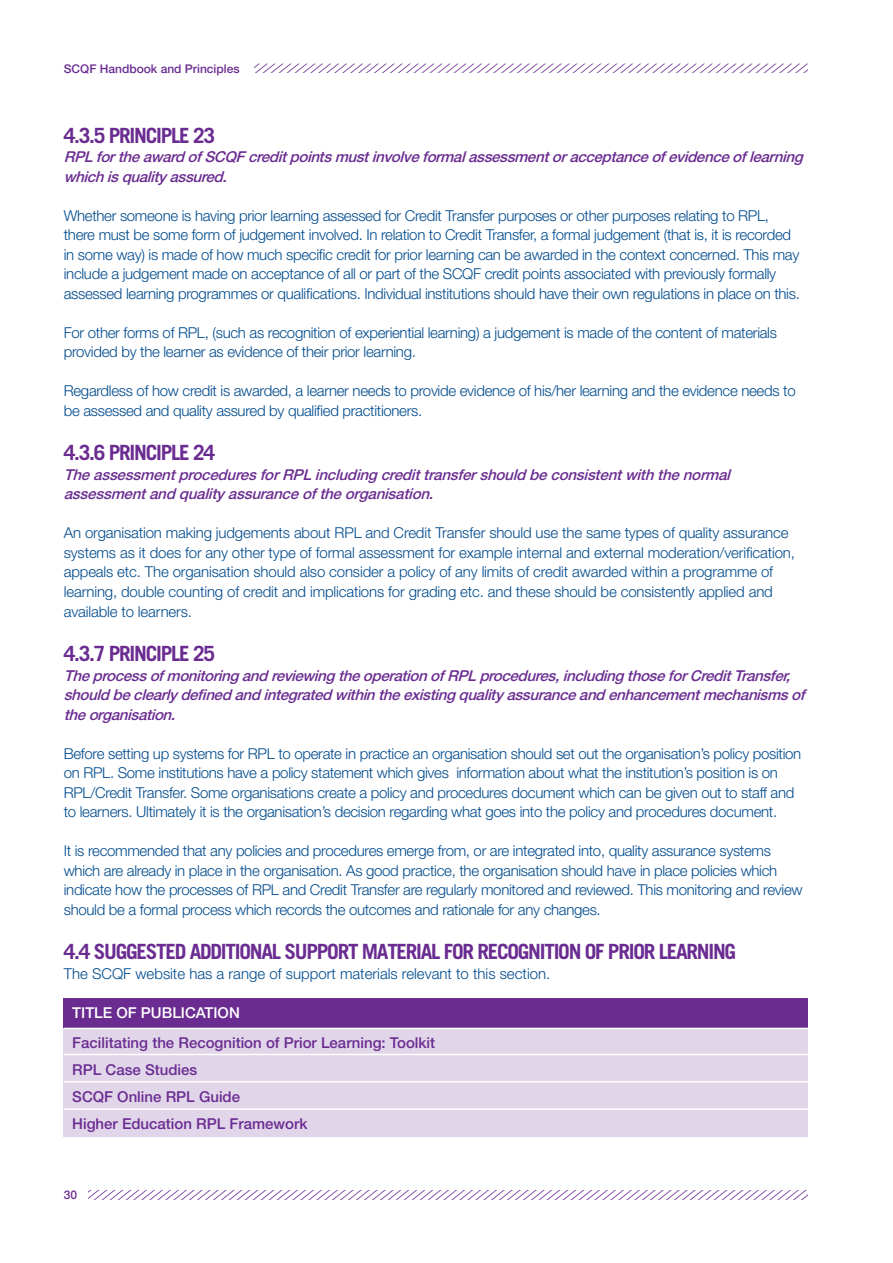
<style>
.page{position:relative;width:893px;height:1263px;background:#fff}
.page>*{position:absolute;margin:0;border:0;box-sizing:border-box;transform-origin:0 0}
.t1{font:italic 300 23.85px "Helvetica Neue LT Std";color:#6a2c91}
.t2{font:700 21px "Trade Gothic LT Std";letter-spacing:-.06em;color:#6a2c91}
.t3{font:300 15px/19.5px "Helvetica Neue LT Std";letter-spacing:-.02em;color:#004b8d}
.t4{font:italic 500 15px/19.5px "Helvetica Neue LT Std";letter-spacing:-.02em;color:#6a2c91}
.t5{font:500 15px/27px "Helvetica Neue LT Std";color:#6a2c91}
.t6{font:300 15px "Helvetica Neue LT Std";color:#004b8d}
.t7{font:500 15px "Helvetica Neue LT Std";color:#fff}
.t8{font:500 12px "Helvetica Neue LT Std";color:#6a2c91}
</style>
<div class="page">
<div style="left:64px;top:998px;width:744px;height:30px;background:#6a2c91"></div>
<div style="left:64px;top:1028px;width:744px;height:109px;background:#e1d5e9"></div>
<hr style="left:64px;top:1028px;width:744px;height:1px;background:#fff">
<hr style="left:64px;top:1054px;width:744px;height:1px;background:#fff">
<hr style="left:64px;top:1108px;width:744px;height:2px;background:#fff">
<hr style="left:64px;top:1081px;width:744px;height:1px;background:#fff">
<h1 class="t1" style="left:237px;top:58px;width:677px">//////////////////////////////////////////////////////////////////////////////////</h1>
<p class="t8" style="left:64px;top:61px;width:177px">SCQF Handbook and Principles</p>
<h2 class="t2" style="left:64px;top:122px;width:65px">4.3.5 PRINCIPL</h2>
<h2 class="t2" style="left:179px;top:122px;width:37px">E 23</h2>
<p class="t4" style="left:64px;top:147px;width:745px">RPL fortheawardofSCQFcreditpointsmustinvolveformalassessmentoracceptanceofevidenceoflearning whichisquality assured.</p>
<p class="t3" style="left:64px;top:205px;width:738px">Whether someone is having prior learning assessed for Credit Transfer purposes or other purposes relating to RPL, there must be some form of judgement involved. In relation to Credit Transfer, a formal judgement (that is, it is recorded in some way) is made of how much specific credit for prior learning can be awarded in the context concerned. This may include a judgement made on acceptance of all or part of the SCQF credit points associated with previously formally assessed learning programmes or qualifications. Individual institutions should have their own regulations in place on this.</p>
<p class="t3" style="left:64px;top:322px;width:715px">For other forms of RPL, (such as recognition of experiential learning) a judgement is made of the content of materials provided by the learner as evidence of their prior learning.</p>
<p class="t3" style="left:64px;top:381px;width:733px">Regardless of how credit is awarded, a learner needs to provide evidence of his/her learning and the evidence needs to be assessed and quality assured by qualified practitioners.</p>
<h2 class="t2" style="left:64px;top:440px;width:65px">4.3.6 PRINCIPL</h2>
<h2 class="t2" style="left:179px;top:440px;width:37px">E 24</h2>
<p class="t4" style="left:64px;top:465px;width:672px">TheassessmentproceduresforRPL includingcredittransfershouldbeconsistentwiththenormal assessmentandquality assuranceoftheorganisation.</p>
<p class="t3" style="left:64px;top:523px;width:733px">An organisation making judgements about RPL and Credit Transfer should use the same types of quality assurance systems as it does for any other type of formal assessment for example internal and external moderation/verification, appeals etc. The organisation should also consider a policy of any limits of credit awarded within a programme of learning, double counting of credit and implications for grading etc. and these should be consistently applied and available to learners.</p>
<h2 class="t2" style="left:64px;top:641px;width:65px">4.3.7 PRINCIPL</h2>
<h2 class="t2" style="left:179px;top:641px;width:37px">E 25</h2>
<p class="t4" style="left:64px;top:665px;width:747px">TheprocessofmonitoringandreviewingtheoperationofRPL procedures,includingthoseforCreditTransfer, shouldbeclearly definedandintegratedwithintheexistingquality assuranceandenhancementmechanismsof theorganisation.</p>
<p class="t3" style="left:64px;top:743px;width:739px">Before setting up systems for RPL to operate in practice an organisation should set out the organisation’s policy position on RPL. Some institutions have a policy statement which gives information about what the institution’s position is on RPL/Credit Transfer. Some organisations create a policy and procedures document which can be given out to staff and to learners. Ultimately it is the organisation’s decision regarding what goes into the policy and procedures document.</p>
<p class="t3" style="left:64px;top:841px;width:740px">It is recommended that any policies and procedures emerge from, or are integrated into, quality assurance systems which are already in place in the organisation. As good practice, the organisation should have in place policies which indicate how the processes of RPL and Credit Transfer are regularly monitored and reviewed. This monitoring and review should be a formal process which records the outcomes and rationale for any changes.</p>
<h2 class="t2" style="left:64px;top:939px;width:181px">4.4 SUGG ESTED ADDITIONAL</h2>
<h2 class="t2" style="left:284px;top:939px;width:34px">SUPPOR</h2>
<h2 class="t2" style="left:348px;top:939px;width:68px">T MATERIAL</h2>
<h2 class="t2" style="left:444px;top:939px;width:64px">FOR RECOGNI</h2>
<h2 class="t2" style="left:544px;top:939px;width:84px">TION OF PRIOR</h2>
<h2 class="t2" style="left:659px;top:939px;width:29px">LEARNING</h2>
<p class="t6" style="left:64px;top:964px;width:488px">The SCQF website has a range of support materials relevant to this section.</p>
<p class="t7" style="left:72px;top:1003px;width:169px">Title of Publication</p>
<p class="t5" style="left:72px;top:1029px;width:364px">Facilitating the Recognition of Prior Learning: Toolkit<br>RPL Case Studies<br>SCQF Online RPL Guide<br>Higher Education RPL Framework</p>
<h1 class="t1" style="left:69px;top:1184px;width:844px">///////////////////////////////////////////////////////////////////////////////////////////////////////</h1>
<p class="t8" style="left:64px;top:1187px;width:15px">30</p>
</div>
